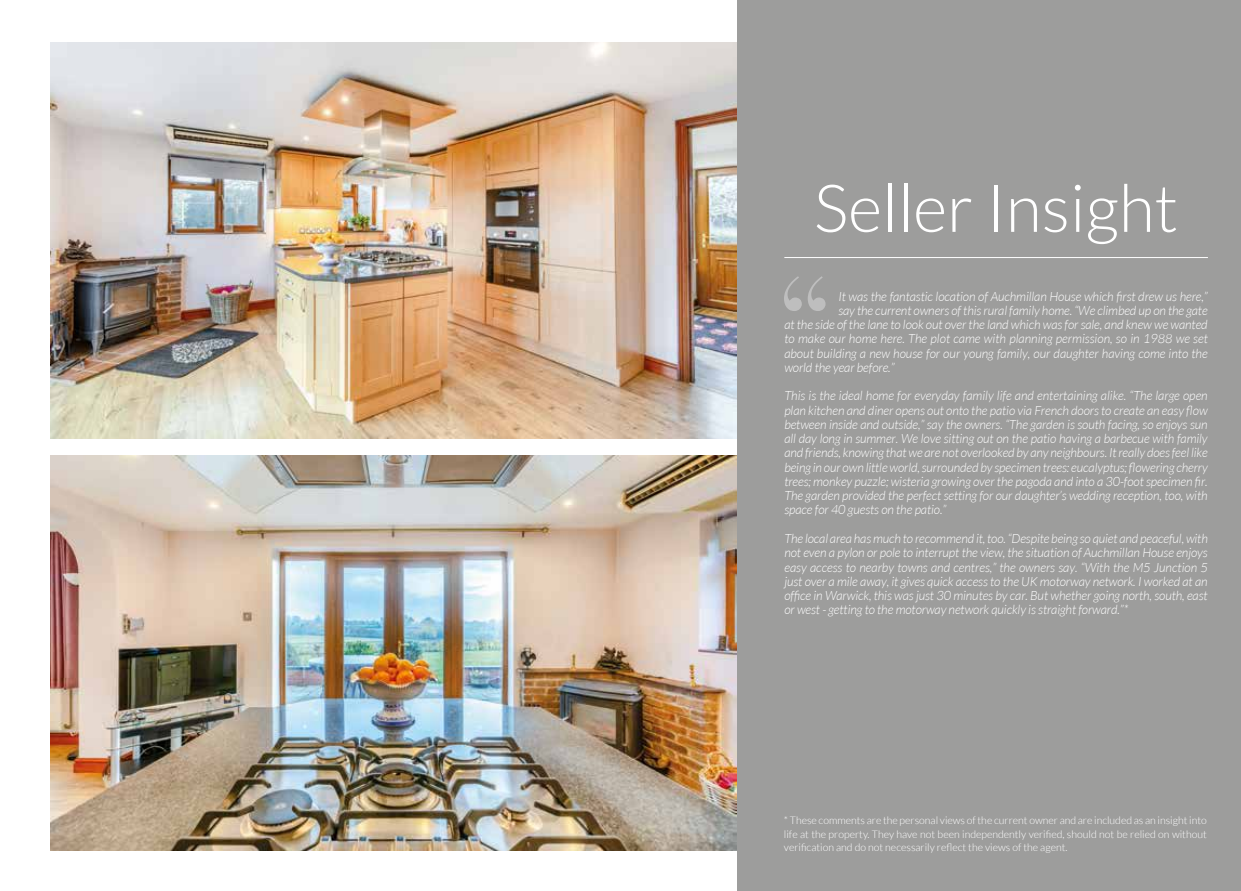
<style>
.page{position:relative;width:1241px;height:891px;background:#fff}
.page>*{position:absolute;margin:0;border:0;box-sizing:border-box;transform-origin:0 0}
.t1{font:300 66px "Lato";color:#fff}
.t2{font:italic 300 12.75px/14.2px "Lato";letter-spacing:-.01em;color:#fff;text-align:justify}
.t3{font:300 10.5px/13.5px "Lato";color:#fff;text-align:justify}
</style>
<div class="page">
<img style="left:51px;top:43px;width:685px;height:395px">
<img style="left:51px;top:455px;width:685px;height:395px">
<div style="left:736px;top:0;width:504px;height:890px;background:#9d9d9c"></div>
<hr style="left:784px;top:257px;width:423px;height:1px;background:#fff">
<svg style="left:784px;top:276px;width:41px;height:35px"></svg>
<h1 class="t1" style="left:813px;top:173px;width:366px">Seller Insight</h1>
<p class="t2" style="left:838px;top:289px;width:371px">It was the fantastic location of Auchmillan House which first drew us here,”</p>
<p class="t2" style="left:838px;top:303px;width:371px">say the current owners of this rural family home. “We climbed up on the gate</p>
<p class="t2" style="left:784px;top:318px;width:425px">at the side of the lane to look out over the land which was for sale, and knew we wanted</p>
<p class="t2" style="left:784px;top:332px;width:425px">to make our home here. The plot came with planning permission, so in 1988 we set</p>
<p class="t2" style="left:784px;top:346px;width:425px">about building a new house for our young family, our daughter having come into the</p>
<p class="t2" style="left:784px;top:360px;width:112px">world the year before.”</p>
<p class="t2" style="left:784px;top:389px;width:425px">This is the ideal home for everyday family life and entertaining alike. “The large open plan kitchen and diner opens out onto the patio via French doors to create an easy flow between inside and outside,” say the owners. “The garden is south facing, so enjoys sun all day long in summer. We love sitting out on the patio having a barbecue with family and friends, knowing that we are not overlooked by any neighbours. It really does feel like being in our own little world, surrounded by specimen trees: eucalyptus; flowering cherry trees; monkey puzzle; wisteria growing over the pagoda and into a 30-foot specimen fir.<br>The garden provided the perfect setting for our daughter’s wedding reception, too, with space for 40 guests on the patio.”</p>
<p class="t2" style="left:784px;top:531px;width:425px">The local area has much to recommend it, too. “Despite being so quiet and peaceful, with not even a pylon or pole to interrupt the view, the situation of Auchmillan House enjoys easy access to nearby towns and centres,” the owners say. “With the M5 Junction 5 just over a mile away, it gives quick access to the UK motorway network. I worked at an office in Warwick, this was just 30 minutes by car. But whether going north, south, east or west - getting to the motorway network quickly is straight forward.”*</p>
<p class="t3" style="left:784px;top:813px;width:424px">* These comments are the personal views of the current owner and are included as an insight into life at the property. They have not been independently verified, should not be relied on without verification and do not necessarily reflect the views of the agent.</p>
</div>
